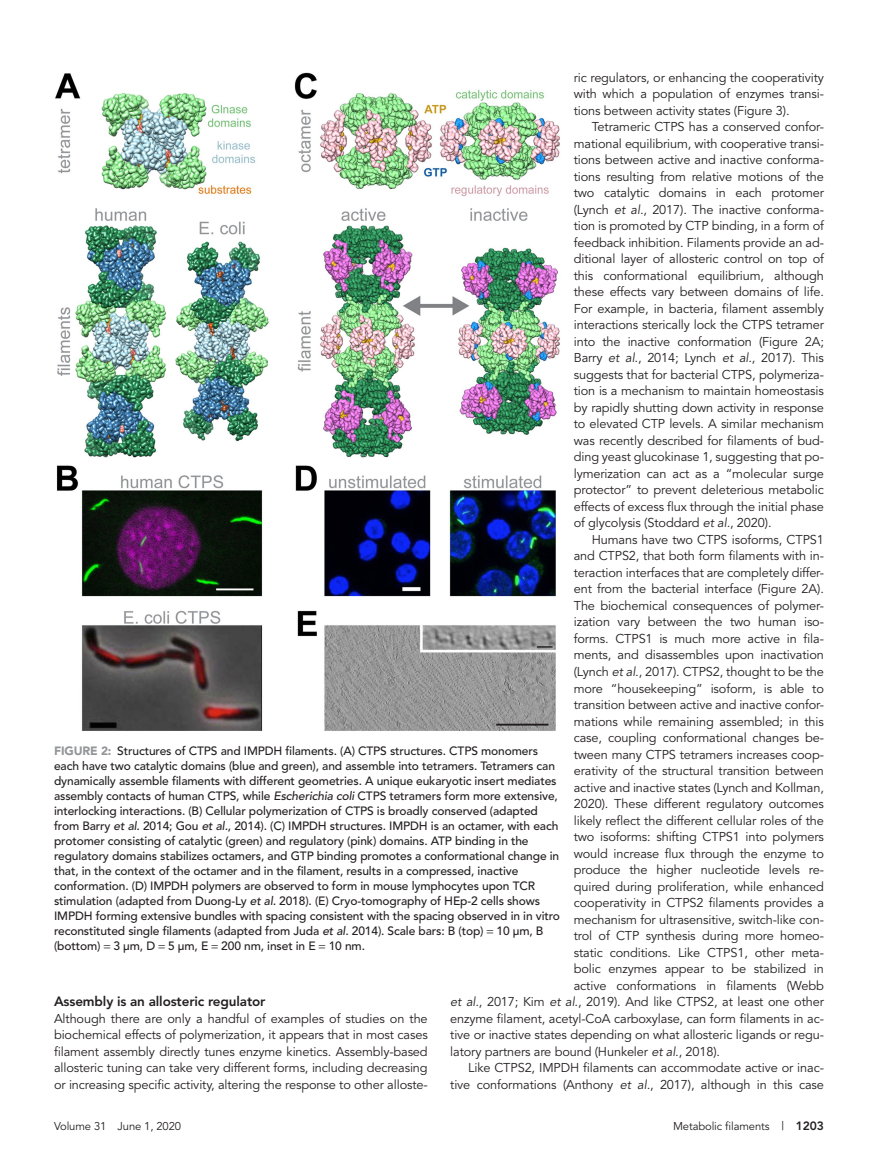
<style>
.page{position:relative;width:878px;height:1175px;background:#fff}
.page>*{position:absolute;margin:0;border:0;box-sizing:border-box;transform-origin:0 0}
.t1{font:800 13.5px "Avenir";letter-spacing:-.01em;color:#231f20}
.Para{font:12.75px/16.5px "Avenir";letter-spacing:-.01em;color:#231f20;text-align:justify}
.ParaFL{font:12.75px/16.5px "Avenir";letter-spacing:-.01em;color:#231f20;text-align:justify}
.FigCaption{font:500 12px/15px "Avenir";letter-spacing:-.01em;color:#231f20}
.ParaFL-2{font:11.25px "Avenir";letter-spacing:-.01em;color:#231f20}
.s1{font-style:italic}
.s2{font-weight:900;color:#939598}
.s3{font-size:12px}
.s4{font-weight:800;font-size:12px}
</style>
<div class="page">
<img style="left:55px;top:72px;width:505px;height:659px">
<p class="ParaFL" style="left:573px;top:69px;width:252px">ric regulators, or enhancing the cooperativity with which a population of enzymes transi&shy;tions between activity states (Figure 3).</p>
<p class="Para" style="left:573px;top:119px;width:252px;text-indent:18px">Tetrameric CTPS has a conserved confor&shy;mational equilibrium, with cooperative transi&shy;tions between active and inactive conforma&shy;tions resulting from relative motions of the two catalytic domains in each protomer (Lynch <span class="s1">et al.</span>, 2017). The inactive conforma&shy;tion is promoted by CTP binding, in a form of feedback inhibition. Filaments provide an ad&shy;ditional layer of allosteric control on top of this conformational equilibrium, although these effects vary between domains of life.<br>For example, in bacteria, filament assembly interactions sterically lock the CTPS tetramer into the inactive conformation (Figure 2A; Barry <span class="s1">et al.</span>, 2014; Lynch <span class="s1">et al.</span>, 2017). This suggests that for bacterial CTPS, polymeriza&shy;tion is a mechanism to maintain homeostasis by rapidly shutting down activity in response to elevated CTP levels. A similar mechanism was recently described for filaments of bud&shy;ding yeast glucokinase 1, suggesting that po&shy;lymerization can act as a “molecular surge protector” to prevent deleterious metabolic effects of excess flux through the initial phase of glycolysis (Stoddard <span class="s1">et al.</span>, 2020).</p>
<p class="Para" style="left:591px;top:531px;width:234px">Humans have two CTPS isoforms, CTPS1</p>
<p class="Para" style="left:573px;top:548px;width:252px">and CTPS2, that both form filaments with in-</p>
<p class="Para" style="left:573px;top:564px;width:252px">teraction interfaces that are completely differ-</p>
<p class="Para" style="left:573px;top:581px;width:252px">ent from the bacterial interface (Figure 2A).</p>
<p class="Para" style="left:573px;top:597px;width:252px">The biochemical consequences of polymer-</p>
<p class="Para" style="left:573px;top:614px;width:252px">ization vary between the two human iso-</p>
<p class="Para" style="left:573px;top:630px;width:252px">forms. CTPS1 is much more active in fila-</p>
<p class="Para" style="left:573px;top:647px;width:252px">ments, and disassembles upon inactivation</p>
<p class="Para" style="left:573px;top:663px;width:252px">(Lynch <span class="s1">et al.</span>, 2017). CTPS2, thought to be the</p>
<p class="Para" style="left:573px;top:680px;width:252px">more “housekeeping” isoform, is able to</p>
<p class="Para" style="left:573px;top:696px;width:252px">transition between active and inactive confor-</p>
<p class="Para" style="left:573px;top:713px;width:252px">mations while remaining assembled; in this</p>
<p class="Para" style="left:573px;top:729px;width:252px">case, coupling conformational changes be-</p>
<p class="Para" style="left:573px;top:746px;width:252px">tween many CTPS tetramers increases coop-</p>
<p class="Para" style="left:573px;top:762px;width:252px">erativity of the structural transition between</p>
<p class="Para" style="left:573px;top:779px;width:252px">active and inactive states (Lynch and Kollman,</p>
<p class="Para" style="left:573px;top:795px;width:252px">2020). These different regulatory outcomes</p>
<p class="Para" style="left:573px;top:812px;width:252px">likely reflect the different cellular roles of the</p>
<p class="Para" style="left:573px;top:828px;width:252px">two isoforms: shifting CTPS1 into polymers</p>
<p class="Para" style="left:573px;top:845px;width:251px">would increase flux through the enzyme to</p>
<p class="Para" style="left:573px;top:861px;width:252px">produce the higher nucleotide levels re-</p>
<p class="Para" style="left:573px;top:878px;width:252px">quired during proliferation, while enhanced</p>
<p class="Para" style="left:573px;top:894px;width:252px">cooperativity in CTPS2 filaments provides a</p>
<p class="Para" style="left:573px;top:911px;width:252px">mechanism for ultrasensitive, switch-like con-</p>
<p class="Para" style="left:573px;top:927px;width:252px">trol of CTP synthesis during more homeo-</p>
<p class="Para" style="left:573px;top:944px;width:252px">static conditions. Like CTPS1, other meta-</p>
<p class="Para" style="left:573px;top:960px;width:252px">bolic enzymes appear to be stabilized in</p>
<p class="Para" style="left:573px;top:977px;width:252px">active conformations in filaments (Webb</p>
<p class="Para" style="left:450px;top:993px;width:375px"><span class="s1">et al.</span>, 2017; Kim <span class="s1">et al.</span>, 2019). And like CTPS2, at least one other</p>
<p class="Para" style="left:450px;top:1010px;width:375px">enzyme filament, acetyl-CoA carboxylase, can form filaments in ac-</p>
<p class="Para" style="left:450px;top:1026px;width:375px">tive or inactive states depending on what allosteric ligands or regu-</p>
<p class="Para" style="left:450px;top:1043px;width:271px">latory partners are bound (Hunkeler <span class="s1">et al.</span>, 2018).</p>
<p class="Para" style="left:450px;top:1059px;width:375px;text-align:right">Like CTPS2, IMPDH filaments can accommodate active or inac&shy;tive conformations (Anthony <span class="s1">et al.</span>, 2017), although in this case</p>
<p class="FigCaption" style="left:54px;top:744px;width:507px"><span class="s2">FIGURE 2:</span> Structures of CTPS and IMPDH filaments. (A) CTPS structures. CTPS monomers each have two catalytic domains (blue and green), and assemble into tetramers. Tetramers can dynamically assemble filaments with different geometries. A unique eukaryotic insert mediates assembly contacts of human CTPS, while <span class="s1">Escherichia coli</span> CTPS tetramers form more extensive, interlocking interactions. (B) Cellular polymerization of CTPS is broadly conserved (adapted from Barry <span class="s1">et al.</span> 2014; Gou <span class="s1">et al.</span>, 2014). (C) IMPDH structures. IMPDH is an octamer, with each protomer consisting of catalytic (green) and regulatory (pink) domains. ATP binding in the regulatory domains stabilizes octamers, and GTP binding promotes a conformational change in that, in the context of the octamer and in the filament, results in a compressed, inactive conformation. (D) IMPDH polymers are observed to form in mouse lymphocytes upon TCR stimulation (adapted from Duong-Ly <span class="s1">et al.</span> 2018). (E) Cryo-tomography of HEp-2 cells shows IMPDH forming extensive bundles with spacing consistent with the spacing observed in in vitro reconstituted single filaments (adapted from Juda <span class="s1">et al.</span> 2014). Scale bars: B (top) 10 μm, B (bottom) 3 μm, D 5 μm, E 200 nm, inset in E 10 nm.</p>
<h2 class="t1" style="left:54px;top:993px;width:213px">Assembly is an allosteric regulator</h2>
<p class="ParaFL" style="left:54px;top:1010px;width:375px">Although there are only a handful of examples of studies on the biochemical effects of polymerization, it appears that in most cases filament assembly directly tunes enzyme kinetics. Assembly-based allosteric tuning can take very different forms, including decreasing or increasing specific activity, altering the response to other alloste-</p>
<p class="ParaFL-2" style="left:54px;top:1119px;width:129px">Volume 31 June 1, 2020</p>
<p class="ParaFL-2" style="left:673px;top:1119px;width:152px">Metabolic filaments <span class="s3">|</span> <span class="s4">1203</span></p>
</div>
